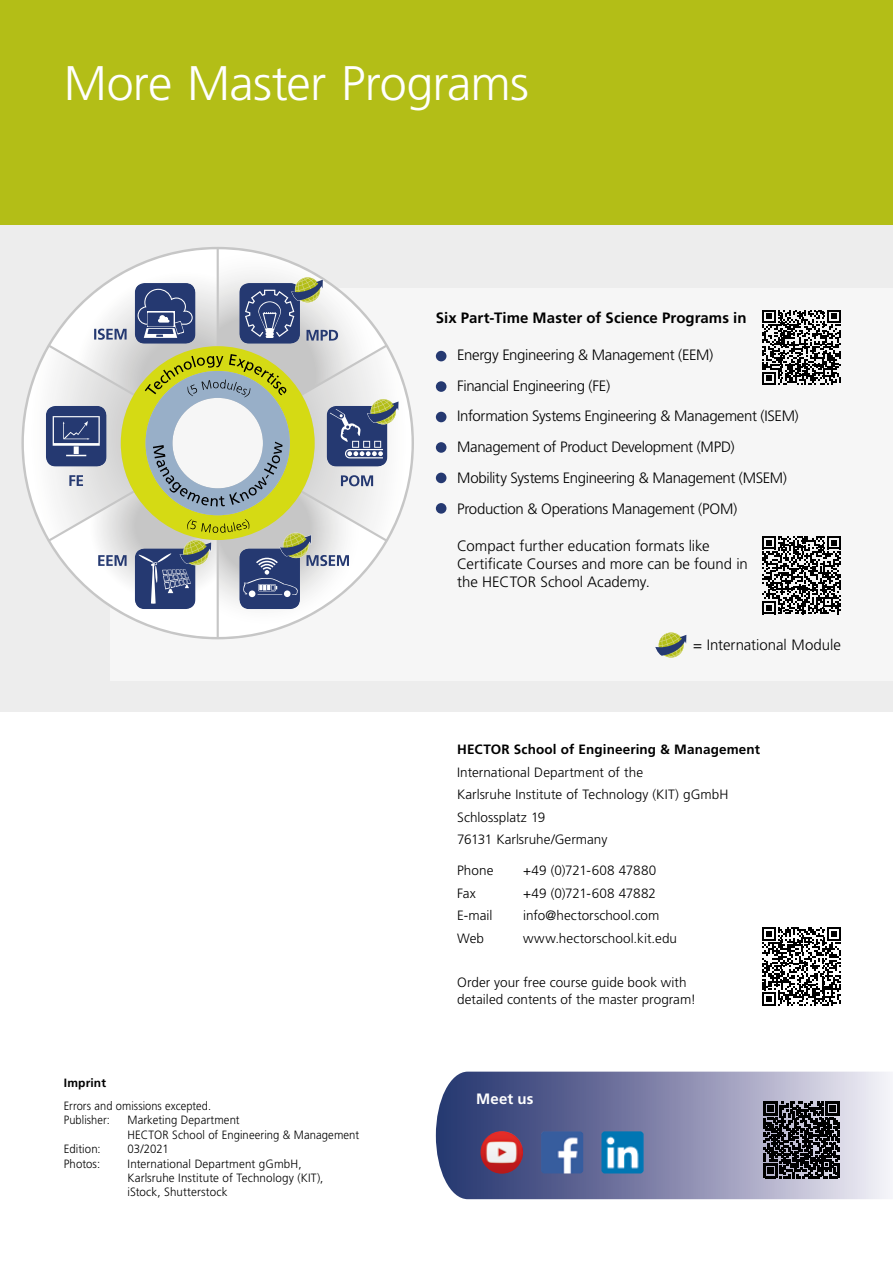
<style>
.page{position:relative;width:893px;height:1263px;background:#fff}
.page>*{position:absolute;margin:0;border:0;box-sizing:border-box;transform-origin:0 0}
.t1{font:300 48.45px "Frutiger LT Std";letter-spacing:-.015em;color:#fff}
.t2{font:300 15px/30.8px "Frutiger LT Std";letter-spacing:-.02em;color:#000}
.t3{font:300 15px/18px "Frutiger LT Std";color:#000}
.t4{font:700 15px "Frutiger LT Std";letter-spacing:.005em;color:#000}
.t5{font:700 15px "Frutiger LT Std";letter-spacing:.01em;color:#fff}
.t6{font:300 13.5px/22.5px "Frutiger LT Std";letter-spacing:.005em;color:#000}
.t7{font:700 13.5px "Frutiger LT Std";letter-spacing:.01em;color:#000}
.t8{font:300 12px/14.4px "Frutiger LT Std";letter-spacing:.005em;color:#000}
.t9{font:300 12px/14.4px "Frutiger LT Std";letter-spacing:.005em;color:#000;scale:.94 1}
.t10{font:300 12px/14.4px "Frutiger LT Std";letter-spacing:.005em;color:#000;scale:.92 1}
.t11{font:300 12px "Frutiger LT Std";letter-spacing:.005em;color:#000;scale:.95 1}
.t12{font:700 12px "Frutiger LT Std";letter-spacing:.01em;color:#000}
</style>
<div class="page">
<div style="left:0;top:0;width:893px;height:225px;background:#b3be17"></div>
<svg style="left:436px;top:1071px;width:454px;height:128px;background:#878bae"></svg>
<img style="left:480px;top:1131px;width:43px;height:43px;border-radius:21px">
<img style="left:541px;top:1131px;width:42px;height:42px">
<img style="left:601px;top:1131px;width:43px;height:42px">
<div style="left:0;top:225px;width:893px;height:487px;background:#ededed"></div>
<div style="left:111px;top:288px;width:782px;height:393px;background:#f6f6f6"></div>
<div style="left:436px;top:503px;width:10px;height:11px;background:#253971;border-radius:50%"></div>
<div style="left:436px;top:473px;width:10px;height:10px;background:#253971;border-radius:50%"></div>
<div style="left:436px;top:442px;width:10px;height:11px;background:#253971;border-radius:50%"></div>
<div style="left:436px;top:412px;width:10px;height:10px;background:#253971;border-radius:50%"></div>
<div style="left:436px;top:381px;width:10px;height:11px;background:#253971;border-radius:50%"></div>
<div style="left:436px;top:351px;width:10px;height:10px;background:#253971;border-radius:50%"></div>
<svg style="left:762px;top:310px;width:79px;height:75px"></svg>
<svg style="left:762px;top:536px;width:79px;height:78px"></svg>
<svg style="left:762px;top:927px;width:79px;height:78px"></svg>
<svg style="left:763px;top:1101px;width:77px;height:77px;background:#38373d"></svg>
<svg style="left:655px;top:632px;width:32px;height:26px"></svg>
<svg style="left:24px;top:249px;width:388px;height:388px"></svg>
<h1 class="t1" style="left:64px;top:56px;width:467px">More Master Programs</h1>
<p class="t4" style="left:436px;top:309px;width:312px">Six Part-Time Master of Science Programs in</p>
<p class="t2" style="left:457px;top:340px;width:343px">Energy Engineering &amp; Management (EEM)<br>Financial Engineering (FE)<br>Information Systems Engineering &amp; Management (ISEM)<br>Management of Product Development (MPD)<br>Mobility Systems Engineering &amp; Management (MSEM)<br>Production &amp; Operations Management (POM)</p>
<p class="t3" style="left:457px;top:537px;width:292px">Compact further education formats like<br>Certificate Courses and more can be found in the HECTOR School Academy.</p>
<p class="t3" style="left:693px;top:636px;width:149px">= International Module</p>
<p class="t12" style="left:64px;top:1076px;width:44px">Imprint</p>
<p class="t10" style="left:64px;top:1099px;width:162px">Errors and omissions excepted.<br>Publisher:</p>
<p class="t9" style="left:128px;top:1113px;width:248px">Marketing Department<br>HECTOR School of Engineering &amp; Management</p>
<p class="t11" style="left:64px;top:1142px;width:40px">Edition:</p>
<p class="t11" style="left:128px;top:1142px;width:45px">03/2021</p>
<p class="t11" style="left:64px;top:1156px;width:40px">Photos:</p>
<p class="t8" style="left:128px;top:1156px;width:197px">International Department gGmbH,<br>Karlsruhe Institute of Technology (KIT), iStock, Shutterstock</p>
<p class="t7" style="left:457px;top:742px;width:305px">HECTOR School of Engineering &amp; Management</p>
<p class="t6" style="left:457px;top:761px;width:273px">International Department of the<br>Karlsruhe Institute of Technology (KIT) gGmbH<br>Schlossplatz 19<br>76131 Karlsruhe/Germany</p>
<p class="t6" style="left:457px;top:860px;width:38px">Phone</p>
<p class="t6" style="left:523px;top:860px;width:135px">+49 (0)721-608 47880</p>
<p class="t6" style="left:457px;top:882px;width:20px">Fax</p>
<p class="t6" style="left:523px;top:882px;width:135px">+49 (0)721-608 47882</p>
<p class="t6" style="left:457px;top:905px;width:37px">E-mail</p>
<p class="t6" style="left:523px;top:905px;width:138px">info@hectorschool.com</p>
<p class="t6" style="left:457px;top:927px;width:28px">Web</p>
<p class="t6" style="left:523px;top:927px;width:155px">www.hectorschool.kit.edu</p>
<p class="t6" style="left:457px;top:975px;width:241px;line-height:16.2px">Order your free course guide book with detailed contents of the master program!</p>
<p class="t5" style="left:476px;top:1090px;width:59px">Meet us</p>
</div>
